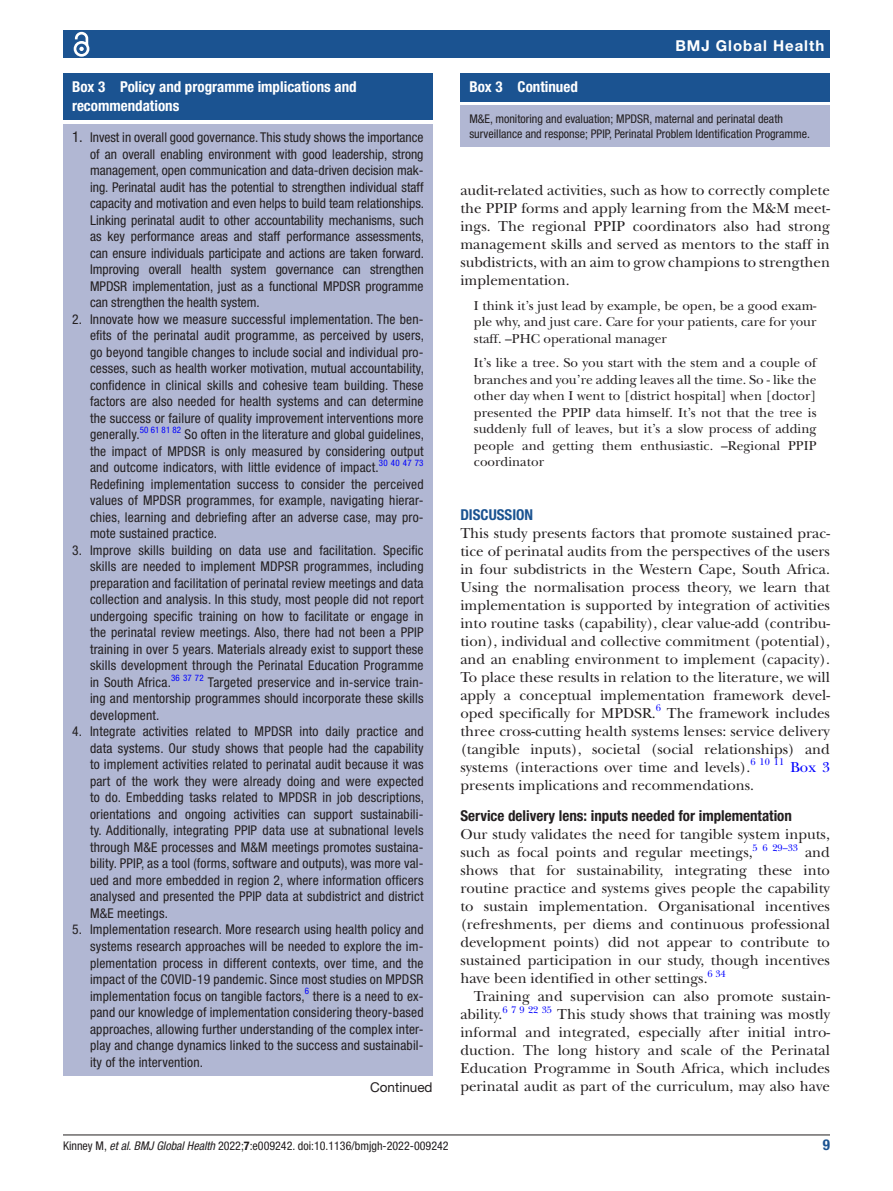
<style>
.page{position:relative;width:893px;height:1191px;background:#fff}
.page>*{position:absolute;margin:0;border:0;box-sizing:border-box;transform-origin:0 0}
.t1{font:15px/18px "New Baskerville";color:#231f20;text-align:justify}
.t2{font:700 condensed 15px/18px "Helvetica Neue LT Std";color:#fff}
.t3{font:700 condensed 15px "Helvetica Neue LT Std";color:#231f20}
.t4{font:700 15px "Helvetica Neue LT Std";letter-spacing:.065em;color:#fff}
.t5{font:700 condensed 15px "Helvetica Neue LT Std";color:#1b5391}
.t6{font:15px "New Baskerville";color:#00f}
.t7{font:condensed 13.5px/16.5px "Helvetica Neue LT Std";letter-spacing:.015em;color:#231f20;text-align:justify}
.t8{font:13.5px/16.5px "New Baskerville";color:#231f20;text-align:justify}
.t9{font:13.5px "Helvetica Neue LT Std";color:#231f20}
.t10{font:condensed 12px/15px "Helvetica Neue LT Std";color:#231f20}
.t11{font:9.9px "New Baskerville";color:#00f}
.s1{font-size:15px}
.s2{font-style:italic}
.s3{font-weight:700}
</style>
<div class="page">
<hr style="left:63px;top:1134px;width:767px;height:1px;background:#231f20">
<div style="left:63px;top:31px;width:767px;height:27px;background:#1b5391"></div>
<svg style="left:73px;top:31px;width:17px;height:26px"></svg>
<div style="left:460px;top:73px;width:370px;height:28px;background:#1b5391"></div>
<div style="left:460px;top:106px;width:370px;height:41px;background:#b1b7d3"></div>
<div style="left:63px;top:73px;width:370px;height:46px;background:#1b5391"></div>
<div style="left:63px;top:124px;width:370px;height:951px;background:#b1b7d3"></div>
<p class="t2" style="left:72px;top:78px;width:286px">Box 3 Policy and programme implications and recommendations</p>
<p class="t7" style="left:90px;top:129px;width:336px;text-indent:-18px"><span class="s1">1.</span> Invest in overall good governance. This study shows the importance of an overall enabling environment with good leadership, strong management, open communication and data-driven decision mak&shy;ing. Perinatal audit has the potential to strengthen individual staff capacity and motivation and even helps to build team relationships.<br>Linking perinatal audit to other accountability mechanisms, such as key performance areas and staff performance assessments, can ensure individuals participate and actions are taken forward.<br>Improving overall health system governance can strengthen MPDSR implementation, just as a functional MPDSR programme can strengthen the health system.</p>
<p class="t7" style="left:90px;top:311px;width:336px;text-indent:-18px">2. Innovate how we measure successful implementation. The ben&shy;efits of the perinatal audit programme, as perceived by users, go beyond tangible changes to include social and individual pro&shy;cesses, such as health worker motivation, mutual accountability, confidence in clinical skills and cohesive team building. These factors are also needed for health systems and can determine the success or failure of quality improvement interventions more generally.<sup>50</sup> <sup>61</sup> <sup>81</sup> <sup>82</sup> So often in the literature and global guidelines, the impact of MPDSR is only measured by considering output and outcome indicators, with little evidence of impact.<sup>30</sup> <sup>40</sup> <sup>47</sup> <sup>73<br></sup>Redefining implementation success to consider the perceived values of MPDSR programmes, for example, navigating hierar&shy;chies, learning and debriefing after an adverse case, may pro&shy;mote sustained practice.</p>
<p class="t7" style="left:90px;top:542px;width:335px;text-indent:-18px">3. Improve skills building on data use and facilitation. Specific skills are needed to implement MDPSR programmes, including preparation and facilitation of perinatal review meetings and data collection and analysis. In this study, most people did not report undergoing specific training on how to facilitate or engage in the perinatal review meetings. Also, there had not been a PPIP training in over 5 years. Materials already exist to support these skills development through the Perinatal Education Programme in South Africa.<sup>36</sup> <sup>37</sup> <sup>72</sup> Targeted preservice and in-service train&shy;ing and mentorship programmes should incorporate these skills development.</p>
<p class="t7" style="left:90px;top:723px;width:336px;text-indent:-18px">4. Integrate activities related to MPDSR into daily practice and data systems. Our study shows that people had the capability to implement activities related to perinatal audit because it was part of the work they were already doing and were expected to do. Embedding tasks related to MPDSR in job descriptions, orientations and ongoing activities can support sustainabili&shy;ty. Additionally, integrating PPIP data use at subnational levels through M&amp;E processes and M&amp;M meetings promotes sustaina&shy;bility. PPIP, as a tool (forms, software and outputs), was more val&shy;ued and more embedded in region 2, where information officers analysed and presented the PPIP data at subdistrict and district M&amp;E meetings.</p>
<p class="t7" style="left:90px;top:921px;width:335px;text-indent:-18px">5. Implementation research. More research using health policy and systems research approaches will be needed to explore the im&shy;plementation process in different contexts, over time, and the impact of the COVID-19 pandemic. Since most studies on MPDSR implementation focus on tangible factors,<sup>6</sup> there is a need to ex&shy;pand our knowledge of implementation considering theory-based approaches, allowing further understanding of the complex inter&shy;play and change dynamics linked to the success and sustainabil&shy;ity of the intervention.</p>
<p class="t9" style="left:370px;top:1079px;width:64px">Continued</p>
<p class="t4" style="left:675px;top:36px;width:150px">BMJ Global Health</p>
<p class="t2" style="left:469px;top:78px;width:110px">Box 3 Continued</p>
<p class="t10" style="left:469px;top:111px;width:342px">M&amp;E, monitoring and evaluation; MPDSR, maternal and perinatal death surveillance and response; PPIP, Perinatal Problem Identification Programme.</p>
<p class="t1" style="left:460px;top:181px;width:371px">audit-related activities, such as how to correctly complete the PPIP forms and apply learning from the M&amp;M meet&shy;ings. The regional PPIP coordinators also had strong management skills and served as mentors to the staff in subdistricts, with an aim to grow champions to strengthen implementation.</p>
<p class="t8" style="left:474px;top:297px;width:344px">I think it’s just lead by example, be open, be a good exam&shy;ple why, and just care. Care for your patients, care for your staff. –PHC operational manager</p>
<p class="t8" style="left:474px;top:355px;width:344px">It’s like a tree. So you start with the stem and a couple of branches and you’re adding leaves all the time. So - like the other day when I went to [district hospital] when [doctor] presented the PPIP data himself. It’s not that the tree is suddenly full of leaves, but it’s a slow process of adding people and getting them enthusiastic. –Regional PPIP coordinator</p>
<p class="t5" style="left:460px;top:505px;width:74px">DISCUSSION</p>
<p class="t1" style="left:460px;top:524px;width:371px">This study presents factors that promote sustained prac&shy;tice of perinatal audits from the perspectives of the users in four subdistricts in the Western Cape, South Africa.<br>Using the normalisation process theory, we learn that implementation is supported by integration of activities into routine tasks (capability), clear value-add (contribu&shy;tion), individual and collective commitment (potential), and an enabling environment to implement (capacity).<br>To place these results in relation to the literature, we will apply a conceptual implementation framework devel&shy;oped specifically for MPDSR.<sup>6</sup> The framework includes three cross-cutting health systems lenses: service delivery (tangible inputs), societal (social relationships) and systems (interactions over time and levels).</p>
<p class="t11" style="left:750px;top:756px;width:35px">6 10 11</p>
<p class="t6" style="left:790px;top:758px;width:41px">Box 3</p>
<p class="t1" style="left:460px;top:776px;width:295px">presents implications and recommendations.</p>
<p class="t3" style="left:460px;top:807px;width:333px">Service delivery lens: inputs needed for implementation</p>
<p class="t1" style="left:460px;top:825px;width:371px">Our study validates the need for tangible system inputs, such as focal points and regular meetings,</p>
<p class="t11" style="left:753px;top:841px;width:47px">5 6 29–33</p>
<p class="t1" style="left:460px;top:843px;width:371px;text-indent:345px">and shows that for sustainability, integrating these into routine practice and systems gives people the capability to sustain implementation. Organisational incentives (refreshments, per diems and continuous professional development points) did not appear to contribute to sustained participation in our study, though incentives have been identified in other settings.</p>
<p class="t11" style="left:708px;top:967px;width:20px">6 34</p>
<p class="t1" style="left:460px;top:987px;width:371px;text-indent:14px">Training and supervision can also promote sustain&shy;ability.</p>
<p class="t11" style="left:502px;top:1003px;width:51px">6 7 9 22 35</p>
<p class="t1" style="left:460px;top:1005px;width:371px;text-indent:97px">This study shows that training was mostly informal and integrated, especially after initial intro&shy;duction. The long history and scale of the Perinatal Education Programme in South Africa, which includes perinatal audit as part of the curriculum, may also have</p>
<p class="t10" style="left:63px;top:1137px;width:387px">Kinney M, <span class="s2">et al</span>. <span class="s2">BMJ Global Health</span> 2022;<span class="s3">7</span>:e009242. doi:10.1136/bmjgh-2022-009242</p>
<p class="t5" style="left:823px;top:1135px;width:9px">9</p>
</div>
